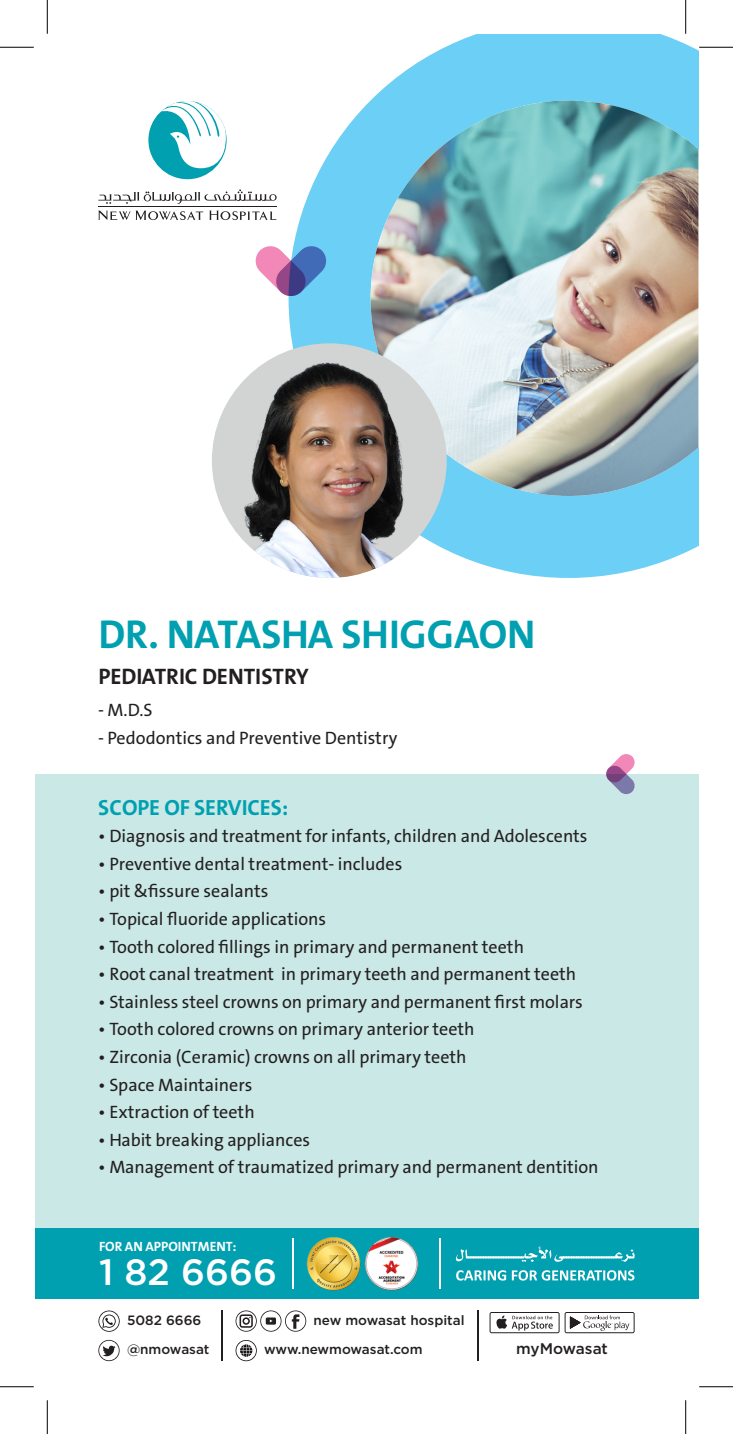
<style>
.page{position:relative;width:733px;height:1434px;background:#fff}
.page>*{position:absolute;margin:0;border:0;box-sizing:border-box;transform-origin:0 0}
.t1{font:700 40.5px "Bahij The Sans Arabic";letter-spacing:-.01em;color:#00a0b0}
.t2{font:500 36.68px "Gotham";color:#fff}
.t3{font:700 22.5px "Bahij The Sans Arabic";color:#231f20}
.t4{font:700 22.05px "Bahij The Sans Arabic";color:#00a0b0}
.t5{font:18px "Bahij The Sans Arabic";color:#231f20}
.t6{font:500 15.3px "Gotham";letter-spacing:-.005em;color:#231f20}
.t7{font:500 13.5px "Gotham";color:#231f20}
.t8{font:700 13.5px "Bahij The Sans Arabic";color:#fff}
</style>
<div class="page">
<div style="left:34px;top:774px;width:664px;height:480px;background:#c9e8e6"></div>
<svg style="left:606px;top:754px;width:28px;height:40px"></svg>
<div style="left:34px;top:1228px;width:664px;height:71px;background:#00a0b0"></div>
<img style="left:306px;top:1237px;width:55px;height:54px">
<img style="left:364px;top:1237px;width:55px;height:54px">
<svg style="left:235px;top:1340px;width:22px;height:21px"></svg>
<svg style="left:98px;top:1340px;width:22px;height:21px"></svg>
<svg style="left:489px;top:1312px;width:145px;height:21px"></svg>
<svg style="left:98px;top:1310px;width:22px;height:22px"></svg>
<svg style="left:235px;top:1310px;width:71px;height:22px"></svg>
<hr style="left:477px;top:1310px;width:1px;height:51px;background:#231f20">
<hr style="left:221px;top:1310px;width:1px;height:51px;background:#231f20">
<svg style="left:455px;top:1247px;width:179px;height:15px"></svg>
<svg style="left:456px;top:1270px;width:178px;height:10px"></svg>
<hr style="left:292px;top:1238px;width:1px;height:51px;background:#fff">
<hr style="left:439px;top:1238px;width:1px;height:51px;background:#fff">
<svg style="left:146px;top:98px;width:83px;height:84px"></svg>
<div style="left:148px;top:101px;width:78px;height:78px;background:#00a0b0;border-radius:50%"></div>
<svg style="left:161px;top:98px;width:65px;height:70px"></svg>
<svg style="left:98px;top:189px;width:178px;height:15px"></svg>
<svg style="left:98px;top:211px;width:105px;height:9px"></svg>
<svg style="left:209px;top:211px;width:67px;height:9px"></svg>
<hr style="left:98px;top:207px;width:178px;height:1px;background:#231f20">
<svg style="left:288px;top:34px;width:410px;height:544px;fill:#6bcff6"></svg>
<svg style="left:255px;top:246px;width:71px;height:50px"></svg>
<img style="left:370px;top:101px;width:328px;height:395px">
<div style="left:212px;top:343px;width:234px;height:235px;background:#d2d4d3;border-radius:50%"></div>
<img style="left:212px;top:362px;width:234px;height:216px">
<hr style="left:0;top:47px;width:34px;height:1px;background:#000">
<hr style="left:699px;top:47px;width:33px;height:1px;background:#000">
<hr style="left:0;top:1386px;width:34px;height:1px;background:#000">
<hr style="left:699px;top:1386px;width:33px;height:1px;background:#000">
<hr style="left:47px;top:0;width:1px;height:34px;background:#000">
<hr style="left:47px;top:1400px;width:1px;height:34px;background:#000">
<hr style="left:685px;top:0;width:1px;height:34px;background:#000">
<hr style="left:685px;top:1400px;width:1px;height:34px;background:#000">
<p class="t1" style="left:98px;top:611px;width:438px">DR. NATASHA SHIGGAON</p>
<p class="t3" style="left:98px;top:663px;width:212px">PEDIATRIC DENTISTRY</p>
<p class="t5" style="left:98px;top:695px;width:56px">M- D. S.</p>
<p class="t5" style="left:98px;top:723px;width:301px">- Pedodontics and Preventive Dentistry</p>
<p class="t4" style="left:98px;top:794px;width:192px">SCOPE OF SERVICES:</p>
<p class="t5" style="left:98px;top:822px;width:490px">• Diagnosis and treatment for infants, children and Adolescents</p>
<p class="t5" style="left:98px;top:849px;width:305px">• Preventive dental treatment- includes</p>
<p class="t5" style="left:98px;top:877px;width:171px">• pit &amp;fissure sealants</p>
<p class="t5" style="left:98px;top:904px;width:229px">• Topical fluoride applications</p>
<p class="t5" style="left:98px;top:932px;width:427px">• Tooth colored fillings in primary and permanent teeth</p>
<p class="t5" style="left:98px;top:960px;width:479px">• Root canal treatment in primary teeth and permanent teeth</p>
<p class="t5" style="left:98px;top:987px;width:486px">• Stainless steel crowns on primary and permanent first molars</p>
<p class="t5" style="left:98px;top:1015px;width:378px">• Tooth colored crowns on primary anterior teeth</p>
<p class="t5" style="left:98px;top:1042px;width:370px">• Zirconia (Ceramic) crowns on all primary teeth</p>
<p class="t5" style="left:98px;top:1070px;width:155px">• Space Maintainers</p>
<p class="t5" style="left:98px;top:1097px;width:158px">• Extraction of teeth</p>
<p class="t5" style="left:98px;top:1125px;width:213px">• Habit breaking appliances</p>
<p class="t5" style="left:98px;top:1153px;width:501px">• Management of traumatized primary and permanent dentition</p>
<p class="t8" style="left:99px;top:1238px;width:139px">FOR AN APPOINTMENT:</p>
<p class="t2" style="left:99px;top:1248px;width:179px">1 82 6666</p>
<p class="t7" style="left:127px;top:1312px;width:76px">5082 6666</p>
<p class="t7" style="left:313px;top:1311px;width:152px">new mowasat hospital</p>
<p class="t7" style="left:127px;top:1341px;width:84px">@nmowasat</p>
<p class="t7" style="left:264px;top:1341px;width:160px">www.newmowasat.com</p>
<p class="t6" style="left:516px;top:1339px;width:93px">myMowasat</p>
</div>
